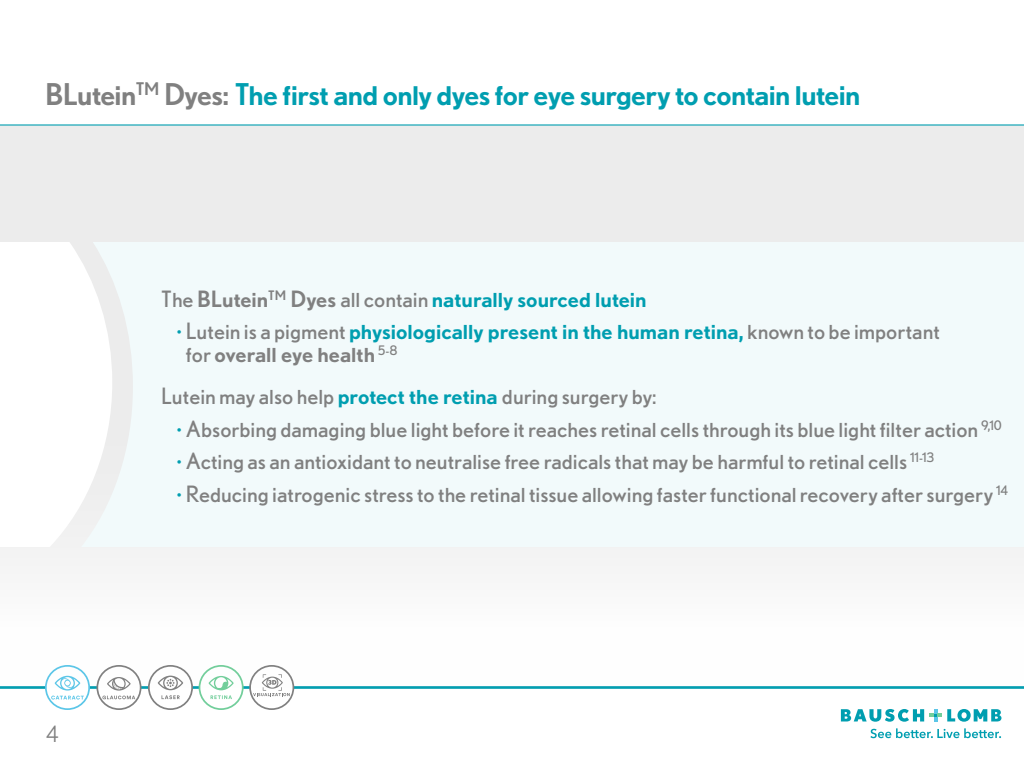
<style>
.page{position:relative;width:1024px;height:768px;background:#fff}
.page>*{position:absolute;margin:0;border:0;box-sizing:border-box;transform-origin:0 0}
.t1{font:500 30px "Nobel BL";letter-spacing:-.02em;color:#009eb0}
.t2{font:22.5px "Nobel BL";color:#808080}
.t3{font:500 22.5px/22.5px "Nobel BL";color:#009eb0}
.t4{font:22.5px "Nobel BL";color:#808080}
.s1{color:#808080}
.s2{font-weight:400;color:#808080}
.s3{font-weight:400;font-size:18.75px}
.s4{font-weight:500;color:#009eb0}
.s5{font-size:18.75px;color:#009eb0}
</style>
<div class="page">
<svg style="left:841px;top:709px;width:83px;height:13px"></svg>
<svg style="left:930px;top:709px;width:71px;height:13px"></svg>
<svg style="left:870px;top:728px;width:131px;height:10px"></svg>
<hr style="left:0;top:686px;width:1024px;height:3px;background:#009eb0">
<div style="left:199px;top:666px;width:44px;height:43px;background:#fff;border-radius:50%"></div>
<div style="left:199px;top:665px;width:45px;height:45px;border:2px solid #72ce9b;border-radius:50%"></div>
<svg style="left:210px;top:688px;width:22px;height:11px"></svg>
<svg style="left:97px;top:666px;width:44px;height:43px"></svg>
<div style="left:96px;top:665px;width:45px;height:45px;border:2px solid #808080;border-radius:50%"></div>
<svg style="left:102px;top:688px;width:33px;height:11px"></svg>
<svg style="left:46px;top:666px;width:43px;height:43px"></svg>
<div style="left:45px;top:665px;width:45px;height:45px;border:2px solid #5bc6e8;border-radius:50%"></div>
<svg style="left:51px;top:688px;width:33px;height:12px"></svg>
<div style="left:149px;top:666px;width:43px;height:43px;background:#fff;border-radius:50%"></div>
<div style="left:148px;top:665px;width:45px;height:45px;border:2px solid #808080;border-radius:50%"></div>
<svg style="left:161px;top:688px;width:19px;height:11px"></svg>
<div style="left:250px;top:666px;width:43px;height:43px;background:#fff;border-radius:50%"></div>
<div style="left:249px;top:665px;width:45px;height:45px;border:2px solid #808080;border-radius:50%"></div>
<svg style="left:253px;top:688px;width:37px;height:8px"></svg>
<div style="left:0;top:125px;width:1024px;height:563px;background:linear-gradient(to right,#f2f5f5,#f3f8f9)"></div>
<svg style="left:0;top:242px;width:112px;height:305px"></svg>
<hr style="left:0;top:124px;width:1024px;height:2px;background:#009eb0">
<p class="t1" style="left:45px;top:77px;width:817px"><span class="s1">BLutein</span><sup>TM</sup> <span class="s1">Dyes:</span> The first and only dyes for eye surgery to contain lutein</p>
<p class="t4" style="left:46px;top:721px;width:14px">4</p>
<p class="t3" style="left:161px;top:287px;width:487px"><span class="s2">The</span> <span class="s1">BLutein</span><sup>TM</sup> <span class="s1">Dyes</span> <span class="s2">all contain</span> naturally sourced lutein</p>
<p class="t3" style="left:186px;top:320px;width:756px;text-indent:-10px"><span class="s3">•</span> <span class="s2">Lutein is a pigment</span> physiologically present in the human retina, <span class="s2">known to be important for</span> <span class="s1">overall eye health</span> <sup>5-8</sup></p>
<p class="t2" style="left:161px;top:383px;width:497px">Lutein may also help <span class="s4">protect the retina</span> during surgery by:</p>
<p class="t2" style="left:176px;top:416px;width:827px"><span class="s5">•</span> Absorbing damaging blue light before it reaches retinal cells through its blue light filter action <sup>9,10</sup></p>
<p class="t2" style="left:176px;top:448px;width:760px"><span class="s5">•</span> Acting as an antioxidant to neutralise free radicals that may be harmful to retinal cells <sup>11-13</sup></p>
<p class="t2" style="left:176px;top:481px;width:833px"><span class="s5">•</span> Reducing iatrogenic stress to the retinal tissue allowing faster functional recovery after surgery <sup>14</sup></p>
</div>
